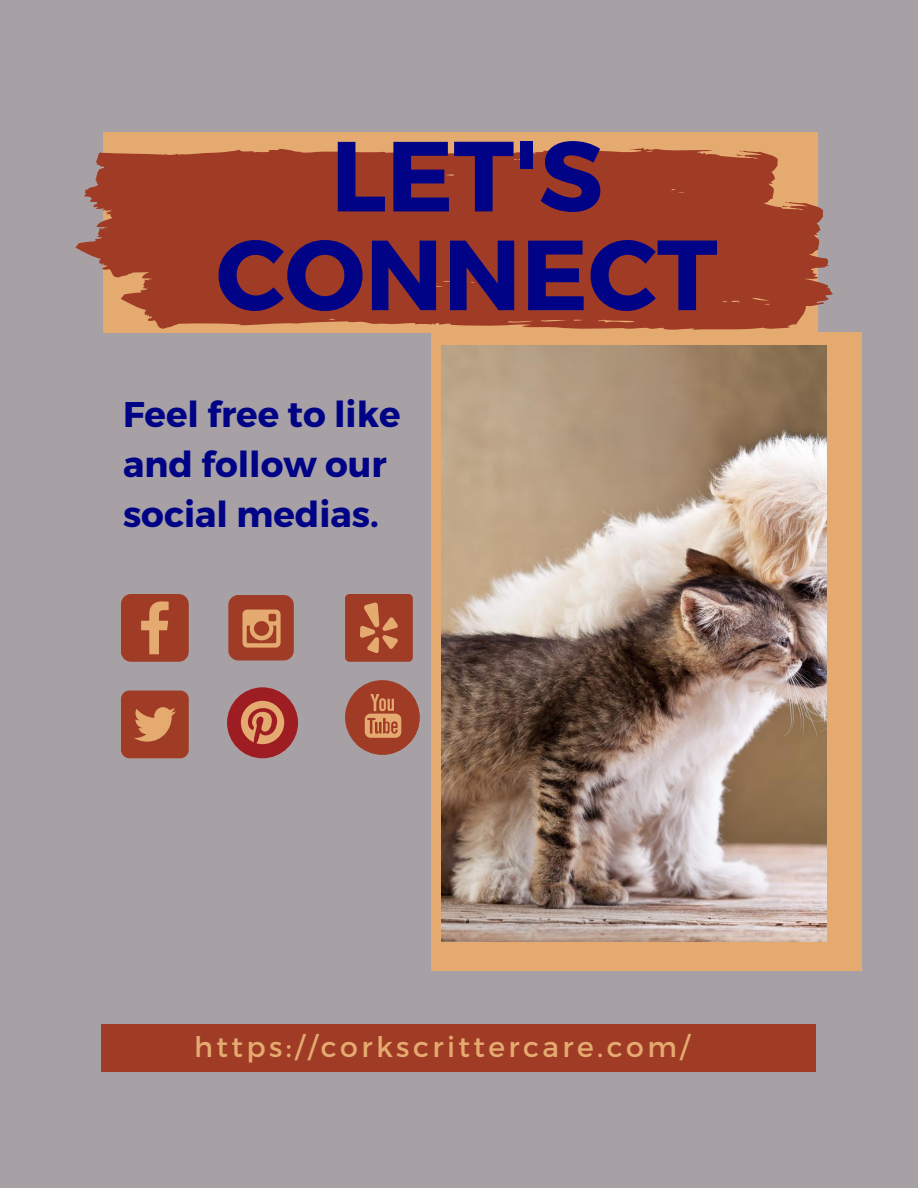
<style>
.page{position:relative;width:918px;height:1188px;background:#a7a1a5}
.page>*{position:absolute;margin:0;border:0;box-sizing:border-box;transform-origin:0 0}
.t1{font:700 99.45px/98.7px "Montserrat";color:#000386;text-align:center}
.t2{font:700 35.7px/49.8px "Montserrat";color:#000386}
.t3{font:28.35px "Montserrat";letter-spacing:.12em;color:#e5aa70}
</style>
<div class="page">
<div style="left:103px;top:132px;width:714px;height:200px;background:#e5aa70"></div>
<div style="left:101px;top:1024px;width:715px;height:47px;background:#a03c26"></div>
<div style="left:432px;top:332px;width:430px;height:638px;background:#e5aa70"></div>
<svg style="left:121px;top:594px;width:67px;height:68px;background:#ab4f34"></svg>
<div style="left:228px;top:595px;width:66px;height:65px;background:#a03c26;border-radius:10px"></div>
<svg style="left:243px;top:610px;width:38px;height:38px"></svg>
<div style="left:345px;top:594px;width:68px;height:68px;background:#a03c26;border-radius:4px"></div>
<svg style="left:360px;top:603px;width:38px;height:50px"></svg>
<div style="left:227px;top:687px;width:71px;height:71px;background:#9e1d22;border-radius:50%"></div>
<svg style="left:241px;top:701px;width:43px;height:43px"></svg>
<div style="left:345px;top:680px;width:75px;height:75px;background:#a03c26;border-radius:50%"></div>
<svg style="left:356px;top:691px;width:64px;height:64px"></svg>
<img style="left:442px;top:345px;width:385px;height:597px">
<svg style="left:121px;top:199px;width:712px;height:131px;background:#a84c33"></svg>
<svg style="left:76px;top:148px;width:711px;height:131px;background:#a3432c"></svg>
<div style="left:121px;top:691px;width:67px;height:67px;background:#a03c26;border-radius:8px"></div>
<svg style="left:134px;top:707px;width:42px;height:35px"></svg>
<h1 class="t1" style="left:216px;top:122px;width:503px">LET'S<br>CONNECT</h1>
<p class="t2" style="left:123px;top:388px;width:279px">Feel free to like and follow our social medias.</p>
<p class="t3" style="left:194px;top:1028px;width:497px">https://corkscrittercare.com/</p>
</div>
